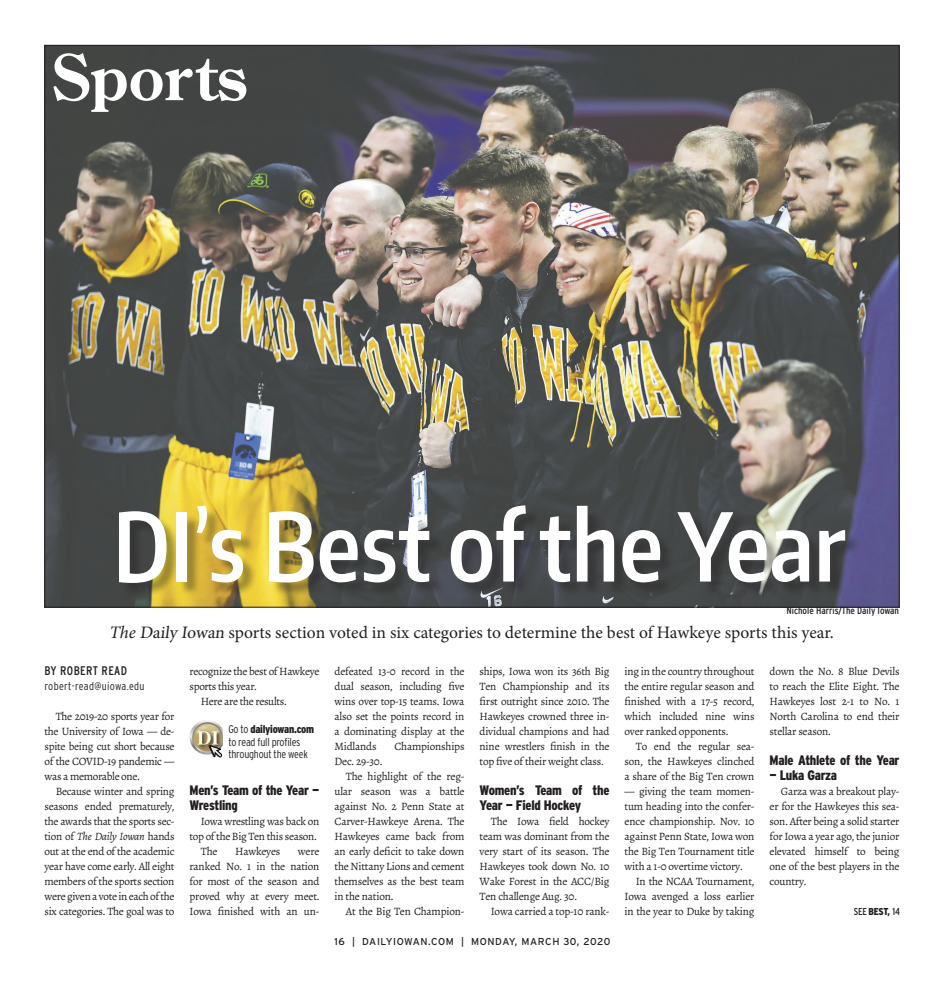
<style>
.page{position:relative;width:945px;height:990px;background:#fff}
.page>*{position:absolute;margin:0;border:0;box-sizing:border-box;transform-origin:0 0}
.t1{font:600 93.75px "Encode Sans Compressed";color:#fff}
.t2{font:700 62.5px "Century Old Style";color:#fff}
.t3{font:17.5px "Minion Pro";color:#231f20}
.t4{font:900 condensed 13.75px/15px "Interstate";letter-spacing:-.02em;color:#231f20}
.t5{font:condensed 12.5px "Interstate";letter-spacing:.03em;color:#231f20}
.t6{font:11.25px/15px "Alegreya";letter-spacing:-.02em;color:#231f20;text-align:justify}
.t7{font:300 condensed 11.25px/12.5px "Interstate";letter-spacing:-.02em;color:#231f20}
.t8{font:300 condensed 11.25px "Interstate";letter-spacing:.03em;color:#231f20}
.t9{font:10px "Interstate";letter-spacing:.06em;color:#231f20}
.t10{font:condensed 10px "Interstate";color:#231f20}
.s1{font-style:italic}
.s2{font-weight:900}
</style>
<div class="page">
<img style="left:46px;top:47px;width:852px;height:559px">
<div style="left:121px;top:508px;width:739px;height:90px;background:#231f20;opacity:.4"></div>
<img style="left:190px;top:720px;width:33px;height:35px">
<svg style="left:208px;top:745px;width:14px;height:13px"></svg>
<h2 class="t2" style="left:52px;top:36px;width:197px">Sports</h2>
<h1 class="t1" style="left:113px;top:485px;width:735px">DI’s Best of the Year</h1>
<p class="t10" style="left:787px;top:605px;width:114px">Nichole Harris/The Daily Iowan</p>
<h3 class="t3" style="left:109px;top:620px;width:726px"><span class="s1">The</span> Daily Iowan sports section voted in six categories to determine the best of Hawkeye sports this year.</h3>
<p class="t5" style="left:45px;top:664px;width:84px">BY ROBERT READ</p>
<p class="t8" style="left:45px;top:680px;width:101px">robert-read@uiowa.edu</p>
<p class="t6" style="left:45px;top:709px;width:132px;text-indent:11px">The 2019-20 sports year for the University of Iowa — de&shy;spite being cut short because of the COVID-19 pandemic — was a memorable one.</p>
<p class="t6" style="left:45px;top:784px;width:132px;text-indent:11px">Because winter and spring seasons ended prematurely, the awards that the sports sec&shy;tion of <span class="s1">The Daily Iowan</span> hands out at the end of the academic year have come early. All eight members of the sports section were given a vote in each of the six categories. The goal was to</p>
<p class="t6" style="left:480px;top:664px;width:132px">ships, Iowa won its 36th Big Ten Championship and its first outright since 2010. The Hawkeyes crowned three in&shy;dividual champions and had nine wrestlers finish in the top five of their weight class.</p>
<p class="t4" style="left:480px;top:783px;width:132px">Women’s Team of the<br>Year — Field Hockey</p>
<p class="t6" style="left:480px;top:814px;width:132px;text-indent:11px">The Iowa field hockey team was dominant from the very start of its season. The Hawkeyes took down No. 10<br>Wake Forest in the ACC/Big Ten challenge Aug. 30.</p>
<p class="t6" style="left:491px;top:904px;width:120px">Iowa carried a top-10 rank-</p>
<p class="t6" style="left:770px;top:664px;width:132px">down the No. 8 Blue Devils to reach the Elite Eight. The Hawkeyes lost 2-1 to No. 1<br>North Carolina to end their stellar season.</p>
<p class="t4" style="left:770px;top:753px;width:132px">Male Athlete of the Year</p>
<p class="t4" style="left:770px;top:768px;width:69px">— Luka Garza</p>
<p class="t6" style="left:770px;top:784px;width:132px;text-indent:11px">Garza was a breakout play&shy;er for the Hawkeyes this sea&shy;son. After being a solid starter for Iowa a year ago, the junior elevated himself to being one of the best players in the country.</p>
<p class="t6" style="left:190px;top:664px;width:132px">recognize the best of Hawkeye</p>
<p class="t6" style="left:190px;top:679px;width:69px">sports this year.</p>
<p class="t6" style="left:201px;top:694px;width:87px">Here are the results.</p>
<p class="t6" style="left:335px;top:664px;width:132px">defeated 13-0 record in the dual season, including five wins over top-15 teams. Iowa also set the points record in a dominating display at the Midlands</p>
<p class="t6" style="left:625px;top:664px;width:132px">ing in the country throughout the entire regular season and finished with a 17-5 record, which included nine wins over ranked opponents.</p>
<p class="t6" style="left:625px;top:739px;width:132px;text-indent:11px">To end the regular sea&shy;son, the Hawkeyes clinched a share of the Big Ten crown</p>
<p class="t6" style="left:625px;top:784px;width:132px">— giving the team momen&shy;tum heading into the confer&shy;ence championship. Nov. 10 against Penn State, Iowa won the Big Ten Tournament title with a 1-0 overtime victory.</p>
<p class="t6" style="left:625px;top:874px;width:132px;text-indent:11px">In the NCAA Tournament, Iowa avenged a loss earlier in the year to Duke by taking</p>
<p class="t7" style="left:228px;top:723px;width:87px">Go to <span class="s2">dailyiowan.com </span>to read full profiles throughout the week</p>
<p class="t6" style="left:394px;top:739px;width:72px">Championships</p>
<p class="t6" style="left:335px;top:754px;width:49px">Dec. 29-30.</p>
<p class="t6" style="left:346px;top:769px;width:120px">The highlight of the reg-</p>
<p class="t6" style="left:335px;top:784px;width:132px">ular season was a battle</p>
<p class="t6" style="left:335px;top:799px;width:131px">against No. 2 Penn State at</p>
<p class="t6" style="left:335px;top:814px;width:132px">Carver-Hawkeye Arena. The</p>
<p class="t6" style="left:335px;top:829px;width:132px">Hawkeyes came back from</p>
<p class="t6" style="left:335px;top:844px;width:132px">an early deficit to take down</p>
<p class="t6" style="left:335px;top:859px;width:131px">the Nittany Lions and cement</p>
<p class="t6" style="left:335px;top:874px;width:132px">themselves as the best team</p>
<p class="t6" style="left:335px;top:889px;width:60px">in the nation.</p>
<p class="t6" style="left:346px;top:904px;width:120px">At the Big Ten Champion-</p>
<p class="t4" style="left:190px;top:783px;width:132px">Men’s Team of the Year —<br>Wrestling</p>
<p class="t6" style="left:201px;top:814px;width:120px">Iowa wrestling was back on</p>
<p class="t6" style="left:190px;top:829px;width:129px">top of the Big Ten this season.</p>
<p class="t6" style="left:201px;top:844px;width:18px">The</p>
<p class="t6" style="left:235px;top:844px;width:47px">Hawkeyes</p>
<p class="t6" style="left:190px;top:844px;width:132px;text-indent:108px">were ranked No. 1 in the nation for most of the season and proved why at every meet.<br>Iowa finished with an un-</p>
<p class="t10" style="left:854px;top:906px;width:48px">SEE <span class="s2">BEST,</span> 14</p>
<p class="t9" style="left:335px;top:936px;width:277px">16 | DAILYIOWAN.COM | MONDAY, MARCH 30, 2020</p>
</div>
